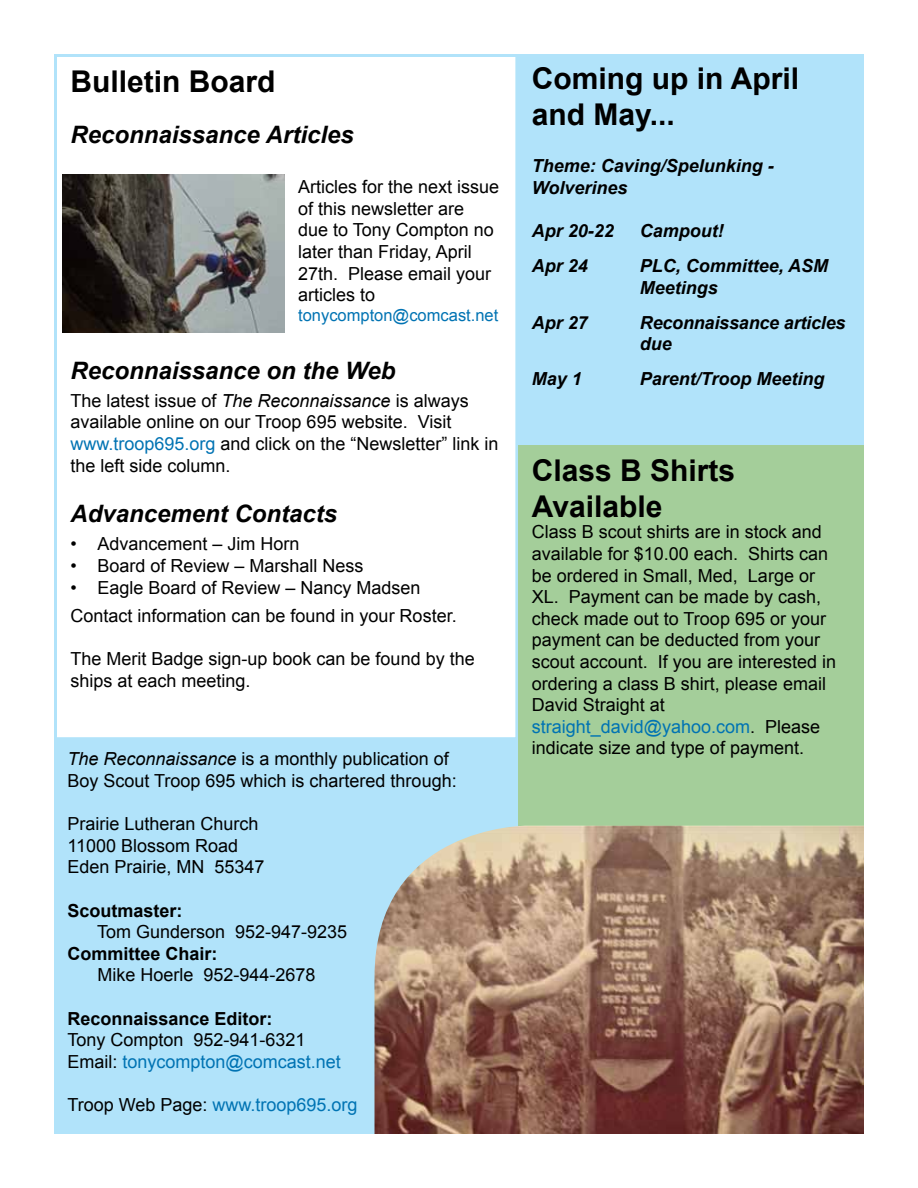
<style>
.page{position:relative;width:918px;height:1188px;background:#fff}
.page>*{position:absolute;margin:0;border:0;box-sizing:border-box;transform-origin:0 0}
.t1{font:700 30px/36px "Arial";color:#000}
.t2{font:italic 700 24px "Arial";color:#000}
.t3{font:18px/21.6px "Arial";color:#000}
.t4{font:italic 700 18px/21.6px "Arial";color:#000}
.t5{font:700 18px "Arial";color:#000}
.t6{font:18px "Arial";color:#0073b3}
.t7{font:16.5px "Arial";color:#0073b3}
.s1{font-style:italic}
.s2{color:#0073b3}
.s3{color:#000}
</style>
<div class="page">
<div style="left:54px;top:739px;width:464px;height:395px;background:#b1e3fa"></div>
<div style="left:518px;top:54px;width:346px;height:392px;background:#b1e3fa"></div>
<div style="left:54px;top:54px;width:464px;height:686px;border:3px solid #b1e3fa"></div>
<div style="left:518px;top:446px;width:346px;height:380px;background:#a4ce9a"></div>
<img style="left:375px;top:826px;width:489px;height:308px">
<img style="left:62px;top:174px;width:223px;height:159px">
<h1 class="t1" style="left:70px;top:65px;width:207px">Bulletin Board</h1>
<h2 class="t2" style="left:70px;top:119px;width:285px">Reconnaissance Articles</h2>
<p class="t3" style="left:298px;top:176px;width:203px">Articles for the next issue of this newsletter are<br>due to Tony Compton no later than Friday, April<br>27th. Please email your articles to</p>
<p class="t7" style="left:298px;top:304px;width:202px">tonycompton@comcast.net</p>
<h2 class="t2" style="left:70px;top:355px;width:326px">Reconnaissance on the Web</h2>
<p class="t3" style="left:70px;top:390px;width:430px">The latest issue of <span class="s1">The Reconnaissance</span> is always available online on our Troop 695 website. Visit <span class="s2">www.troop695.org</span> and click on the “Newsletter” link in the left side column.</p>
<h2 class="t2" style="left:70px;top:498px;width:268px">Advancement Contacts</h2>
<p class="t3" style="left:70px;top:534px;width:231px">• Advancement – Jim Horn</p>
<p class="t3" style="left:70px;top:555px;width:295px">• Board of Review – Marshall Ness</p>
<p class="t3" style="left:70px;top:573px;width:388px;line-height:28.3px">• Eagle Board of Review – Nancy Madsen<br>Contact information can be found in your Roster.</p>
<p class="t3" style="left:70px;top:648px;width:406px">The Merit Badge sign-up book can be found by the ships at each meeting.</p>
<p class="t3" style="left:68px;top:748px;width:391px"><span class="s1">The Reconnaissance</span> is a monthly publication of<br>Boy Scout Troop 695 which is chartered through:</p>
<p class="t3" style="left:68px;top:813px;width:199px">Prairie Lutheran Church<br>11000 Blossom Road<br>Eden Prairie, MN 55347</p>
<p class="t5" style="left:68px;top:898px;width:117px">Scoutmaster:</p>
<p class="t3" style="left:97px;top:921px;width:252px">Tom Gunderson 952-947-9235</p>
<p class="t5" style="left:68px;top:942px;width:152px">Committee Chair:</p>
<p class="t3" style="left:98px;top:964px;width:220px">Mike Hoerle 952-944-2678</p>
<p class="t5" style="left:68px;top:1006px;width:207px">Reconnaissance Editor:</p>
<p class="t3" style="left:68px;top:1029px;width:275px">Tony Compton 952-941-6321<br>Email: <span class="s2">tonycompton@comcast.net</span></p>
<p class="t6" style="left:68px;top:1093px;width:292px"><span class="s3">Troop Web Page:</span> www.troop695.org</p>
<h1 class="t1" style="left:532px;top:62px;width:269px">Coming up in April and May...</h1>
<p class="t4" style="left:532px;top:156px;width:244px">Theme: Caving/Spelunking -<br>Wolverines</p>
<p class="t4" style="left:532px;top:221px;width:84px">Apr 20-22</p>
<p class="t4" style="left:640px;top:221px;width:85px">Campout!</p>
<p class="t4" style="left:532px;top:256px;width:58px">Apr 24</p>
<p class="t4" style="left:640px;top:256px;width:190px">PLC, Committee, ASM<br>Meetings</p>
<p class="t4" style="left:532px;top:312px;width:58px">Apr 27</p>
<p class="t4" style="left:640px;top:312px;width:207px">Reconnaissance articles due</p>
<p class="t4" style="left:532px;top:369px;width:52px">May 1</p>
<p class="t4" style="left:640px;top:369px;width:186px">Parent/Troop Meeting</p>
<h1 class="t1" style="left:532px;top:453px;width:205px">Class B Shirts<br>Available</h1>
<p class="t3" style="left:532px;top:522px;width:306px">Class B scout shirts are in stock and available for $10.00 each. Shirts can be ordered in Small, Med, Large or XL. Payment can be made by cash, check made out to Troop 695 or your payment can be deducted from your scout account. If you are interested in ordering a class B shirt, please email David Straight at <span class="s2">straight_david@yahoo.com</span>. Please indicate size and type of payment.</p>
</div>
